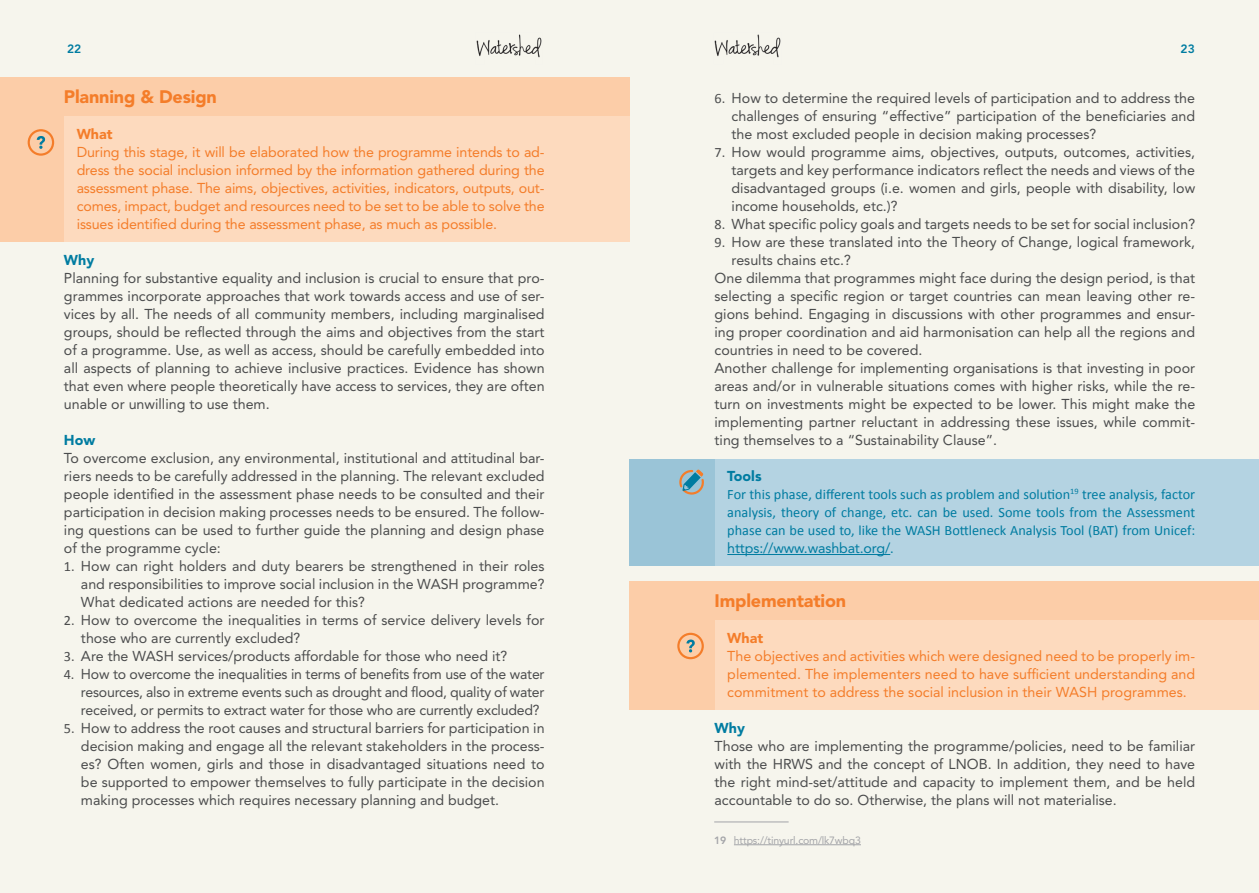
<style>
.page{position:relative;width:1259px;height:893px;background:#f6f5ed}
.page>*{position:absolute;margin:0;border:0;box-sizing:border-box;transform-origin:0 0}
.t1{font:900 18px "Avenir LT Std";letter-spacing:-.01em;color:#f47d2a}
.t2{font:14.25px/18px "Avenir LT Std";color:#4b4c4d;text-align:justify}
.t3{font:14.25px/18px "Avenir LT Std";letter-spacing:-.01em;color:#f47d2a;text-align:justify}
.List_Paragraph{font:14.25px/18px "Calibri";color:#007ca1;text-align:justify}
.t4{font:900 14.25px "Avenir LT Std";color:#007ca1}
.t5{font:900 14.25px "Avenir LT Std";color:#f47d2a}
.t6{font:800 12px "Avenir LT Std";color:#007ca1}
.t7{font:10.5px "Avenir LT Std";letter-spacing:-.015em;color:#a3a4a8}
.s1{font-family:"Calibri"}
.s2{font-family:"Avenir LT Std"}
.s3{font-weight:800}
</style>
<div class="page">
<img style="left:476px;top:34px;width:66px;height:24px">
<img style="left:714px;top:34px;width:67px;height:24px">
<div style="left:714px;top:619px;width:545px;height:91px;background:#fddabe"></div>
<div style="left:714px;top:459px;width:545px;height:107px;background:#b4d3e2"></div>
<div style="left:629px;top:619px;width:85px;height:91px;background:#fccda8"></div>
<div style="left:629px;top:459px;width:85px;height:107px;background:#9ac4d7"></div>
<svg style="left:679px;top:469px;width:25px;height:26px"></svg>
<div style="left:677px;top:633px;width:27px;height:26px;border:2px solid #f47d2a;border-radius:50%"></div>
<svg style="left:686px;top:640px;width:9px;height:12px"></svg>
<div style="left:64px;top:116px;width:565px;height:125px;background:#fddabe"></div>
<div style="left:0;top:116px;width:64px;height:125px;background:#fccda8"></div>
<div style="left:28px;top:129px;width:26px;height:27px;border:2px solid #f47d2a;border-radius:50%"></div>
<svg style="left:37px;top:136px;width:8px;height:13px"></svg>
<div style="left:0;top:78px;width:629px;height:38px;background:#fccda8"></div>
<div style="left:629px;top:581px;width:630px;height:38px;background:#fccda8"></div>
<hr style="left:727px;top:554px;width:163px;height:1px;background:#007ca1">
<hr style="left:734px;top:844px;width:127px;height:1px;background:#a3a4a8">
<hr style="left:714px;top:822px;width:74px;height:1px;background:#a3a4a8">
<p class="t6" style="left:67px;top:42px;width:16px">22</p>
<p class="t6" style="left:1180px;top:42px;width:16px">23</p>
<p class="t1" style="left:64px;top:86px;width:154px">Planning &amp; Design</p>
<p class="t5" style="left:77px;top:125px;width:37px">What</p>
<p class="t3" style="left:77px;top:143px;width:469px">During this stage, it will be elaborated how the programme intends to ad&shy;dress the social inclusion informed by the information gathered during the assessment phase. The aims, objectives, activities, indicators, outputs, out&shy;comes, impact, budget and resources need to be set to be able to solve the issues identified during the assessment phase, as much as possible.</p>
<p class="t4" style="left:64px;top:251px;width:32px">Why</p>
<p class="t2" style="left:64px;top:269px;width:482px">Planning for substantive equality and inclusion is crucial to ensure that pro&shy;grammes incorporate approaches that work towards access and use of ser&shy;vices by all. The needs of all community members, including marginalised groups, should be reflected through the aims and objectives from the start of a programme. Use, as well as access, should be carefully embedded into all aspects of planning to achieve inclusive practices. Evidence has shown that even where people theoretically have access to services, they are often unable or unwilling to use them.</p>
<p class="t4" style="left:64px;top:431px;width:33px">How</p>
<p class="t2" style="left:64px;top:449px;width:482px">To overcome exclusion, any environmental, institutional and attitudinal bar&shy;riers needs to be carefully addressed in the planning. The relevant excluded people identified in the assessment phase needs to be consulted and their participation in decision making processes needs to be ensured. The follow&shy;ing questions can be used to further guide the planning and design phase of the programme cycle:</p>
<p class="t2" style="left:81px;top:557px;width:465px;text-indent:-17px"><span class="s1">1.</span> How can right holders and duty bearers be strengthened in their roles and responsibilities to improve social inclusion in the WASH programme?<br>What dedicated actions are needed for this?</p>
<p class="t2" style="left:81px;top:611px;width:465px;text-indent:-17px"><span class="s1">2.</span> How to overcome the inequalities in terms of service delivery levels for those who are currently excluded?</p>
<p class="t2" style="left:64px;top:647px;width:445px"><span class="s1">3.</span> Are the WASH services/products affordable for those who need it?</p>
<p class="t2" style="left:81px;top:665px;width:465px;text-indent:-17px"><span class="s1">4.</span> How to overcome the inequalities in terms of benefits from use of the water resources, also in extreme events such as drought and flood, quality of water received, or permits to extract water for those who are currently excluded?</p>
<p class="t2" style="left:81px;top:719px;width:465px;text-indent:-17px"><span class="s1">5.</span> How to address the root causes and structural barriers for participation in decision making and engage all the relevant stakeholders in the process&shy;es? Often women, girls and those in disadvantaged situations need to be supported to empower themselves to fully participate in the decision making processes which requires necessary planning and budget.</p>
<p class="t2" style="left:731px;top:89px;width:465px;text-indent:-17px"><span class="s1">6.</span> How to determine the required levels of participation and to address the challenges of ensuring “effective” participation of the beneficiaries and the most excluded people in decision making processes?</p>
<p class="t2" style="left:731px;top:143px;width:465px;text-indent:-17px"><span class="s1">7.</span> How would programme aims, objectives, outputs, outcomes, activities, targets and key performance indicators reflect the needs and views of the disadvantaged groups (i.e. women and girls, people with disability, low income households, etc.)?</p>
<p class="t2" style="left:714px;top:215px;width:482px"><span class="s1">8.</span> What specific policy goals and targets needs to be set for social inclusion?</p>
<p class="t2" style="left:731px;top:233px;width:465px;text-indent:-17px"><span class="s1">9.</span> How are these translated into the Theory of Change, logical framework, results chains etc.?</p>
<p class="t2" style="left:714px;top:269px;width:482px">One dilemma that programmes might face during the design period, is that selecting a specific region or target countries can mean leaving other re&shy;gions behind. Engaging in discussions with other programmes and ensur&shy;ing proper coordination and aid harmonisation can help all the regions and countries in need to be covered.</p>
<p class="t2" style="left:714px;top:359px;width:482px">Another challenge for implementing organisations is that investing in poor areas and/or in vulnerable situations comes with higher risks, while the re&shy;turn on investments might be expected to be lower. This might make the implementing partner reluctant in addressing these issues, while commit&shy;ting themselves to a “Sustainability Clause”.</p>
<p class="t4" style="left:727px;top:467px;width:36px">Tools</p>
<p class="List_Paragraph" style="left:727px;top:485px;width:469px">For this phase, different tools such as problem and solution<sup>19</sup> tree analysis, factor analysis, theory of change, etc. can be used. Some tools from the Assessment phase can be used to, like the WASH Bottleneck Analysis Tool (BAT) from Unicef: <span class="s2">https://www.washbat.org/</span>.</p>
<p class="t1" style="left:714px;top:590px;width:133px">Implementation</p>
<p class="t5" style="left:727px;top:629px;width:37px">What</p>
<p class="t3" style="left:727px;top:647px;width:469px">The objectives and activities which were designed need to be properly im&shy;plemented. The implementers need to have sufficient understanding and commitment to address the social inclusion in their WASH programmes.</p>
<p class="t4" style="left:714px;top:719px;width:32px">Why</p>
<p class="t2" style="left:714px;top:737px;width:482px">Those who are implementing the programme/policies, need to be familiar with the HRWS and the concept of LNOB. In addition, they need to have the right mind-set/attitude and capacity to implement them, and be held accountable to do so. Otherwise, the plans will not materialise.</p>
<p class="t7" style="left:714px;top:834px;width:148px"><span class="s3">19</span> https://tinyurl.com/lk7wbq3</p>
</div>
